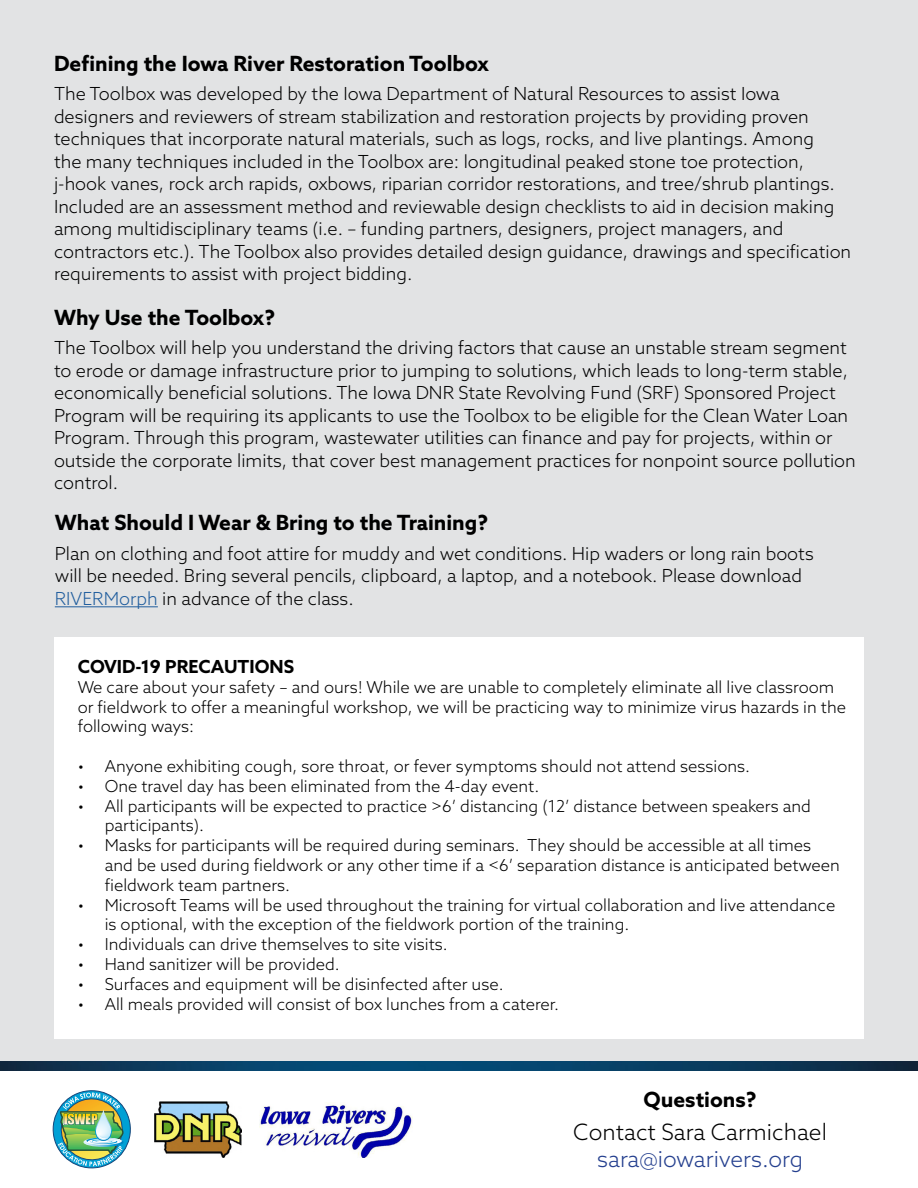
<style>
.page{position:relative;width:918px;height:1188px;background:#fff}
.page>*{position:absolute;margin:0;border:0;box-sizing:border-box;transform-origin:0 0}
.t1{font:300 22.5px "Azo Sans";color:#000}
.t2{font:300 22.5px "Azo Sans";color:#25408f}
.t3{font:700 21px "Azo Sans";color:#000}
.t4{font:300 18px/22.5px "Azo Sans";color:#000}
.t5{font:700 18px "Azo Sans";color:#000}
.t6{font:300 16.5px/19.8px "Azo Sans";color:#000}
.s1{color:#215e9e}
</style>
<div class="page">
<div style="left:0;top:0;width:918px;height:1061px;background:#e2e3e4"></div>
<img style="left:0;top:1061px;width:918px;height:10px">
<hr style="left:55px;top:606px;width:103px;height:1px;background:#215e9e">
<img style="left:53px;top:1090px;width:78px;height:78px">
<img style="left:154px;top:1101px;width:87px;height:57px">
<img style="left:259px;top:1103px;width:153px;height:55px">
<div style="left:54px;top:637px;width:810px;height:401px;background:#fff"></div>
<p class="t3" style="left:54px;top:49px;width:436px">Defining the Iowa River Restoration Toolbox</p>
<p class="t4" style="left:54px;top:82px;width:799px">The Toolbox was developed by the Iowa Department of Natural Resources to assist Iowa designers and reviewers of stream stabilization and restoration projects by providing proven techniques that incorporate natural materials, such as logs, rocks, and live plantings. Among<br>the many techniques included in the Toolbox are: longitudinal peaked stone toe protection, j-hook vanes, rock arch rapids, oxbows, riparian corridor restorations, and tree/shrub plantings.<br>Included are an assessment method and reviewable design checklists to aid in decision making among multidisciplinary teams (i.e. – funding partners, designers, project managers, and contractors etc.). The Toolbox also provides detailed design guidance, drawings and specification requirements to assist with project bidding.</p>
<p class="t3" style="left:54px;top:303px;width:223px">Why Use the Toolbox?</p>
<p class="t4" style="left:54px;top:336px;width:803px">The Toolbox will help you understand the driving factors that cause an unstable stream segment to erode or damage infrastructure prior to jumping to solutions, which leads to long-term stable, economically beneficial solutions. The Iowa DNR State Revolving Fund (SRF) Sponsored Project Program will be requiring its applicants to use the Toolbox to be eligible for the Clean Water Loan Program. Through this program, wastewater utilities can finance and pay for projects, within or outside the corporate limits, that cover best management practices for nonpoint source pollution control.</p>
<p class="t3" style="left:55px;top:509px;width:435px">What Should I Wear &amp; Bring to the Training?</p>
<p class="t4" style="left:55px;top:542px;width:760px">Plan on clothing and foot attire for muddy and wet conditions. Hip waders or long rain boots will be needed. Bring several pencils, clipboard, a laptop, and a notebook. Please download<br><span class="s1">RIVERMorph</span> in advance of the class.</p>
<p class="t5" style="left:78px;top:655px;width:218px">COVID-19 PRECAUTIONS</p>
<p class="t6" style="left:78px;top:677px;width:770px">We care about your safety – and ours! While we are unable to completely eliminate all live classroom or fieldwork to offer a meaningful workshop, we will be practicing way to minimize virus hazards in the following ways:</p>
<p class="t6" style="left:78px;top:756px;width:674px">• Anyone exhibiting cough, sore throat, or fever symptoms should not attend sessions.</p>
<p class="t6" style="left:78px;top:776px;width:463px">• One travel day has been eliminated from the 4-day event.</p>
<p class="t6" style="left:105px;top:796px;width:708px;text-indent:-27px">• All participants will be expected to practice &gt;6’ distancing (12’ distance between speakers and participants).</p>
<p class="t6" style="left:105px;top:835px;width:737px;text-indent:-27px">• Masks for participants will be required during seminars. They should be accessible at all times and be used during fieldwork or any other time if a &lt;6’ separation distance is anticipated between fieldwork team partners.</p>
<p class="t6" style="left:105px;top:895px;width:732px;text-indent:-27px">• Microsoft Teams will be used throughout the training for virtual collaboration and live attendance is optional, with the exception of the fieldwork portion of the training.</p>
<p class="t6" style="left:78px;top:934px;width:372px">• Individuals can drive themselves to site visits.</p>
<p class="t6" style="left:78px;top:954px;width:264px">• Hand sanitizer will be provided.</p>
<p class="t6" style="left:78px;top:974px;width:427px">• Surfaces and equipment will be disinfected after use.</p>
<p class="t6" style="left:78px;top:994px;width:483px">• All meals provided will consist of box lunches from a caterer.</p>
<p class="t3" style="left:644px;top:1086px;width:115px">Questions?</p>
<p class="t1" style="left:573px;top:1118px;width:255px">Contact Sara Carmichael</p>
<p class="t2" style="left:597px;top:1145px;width:207px">sara@iowarivers.org</p>
</div>
